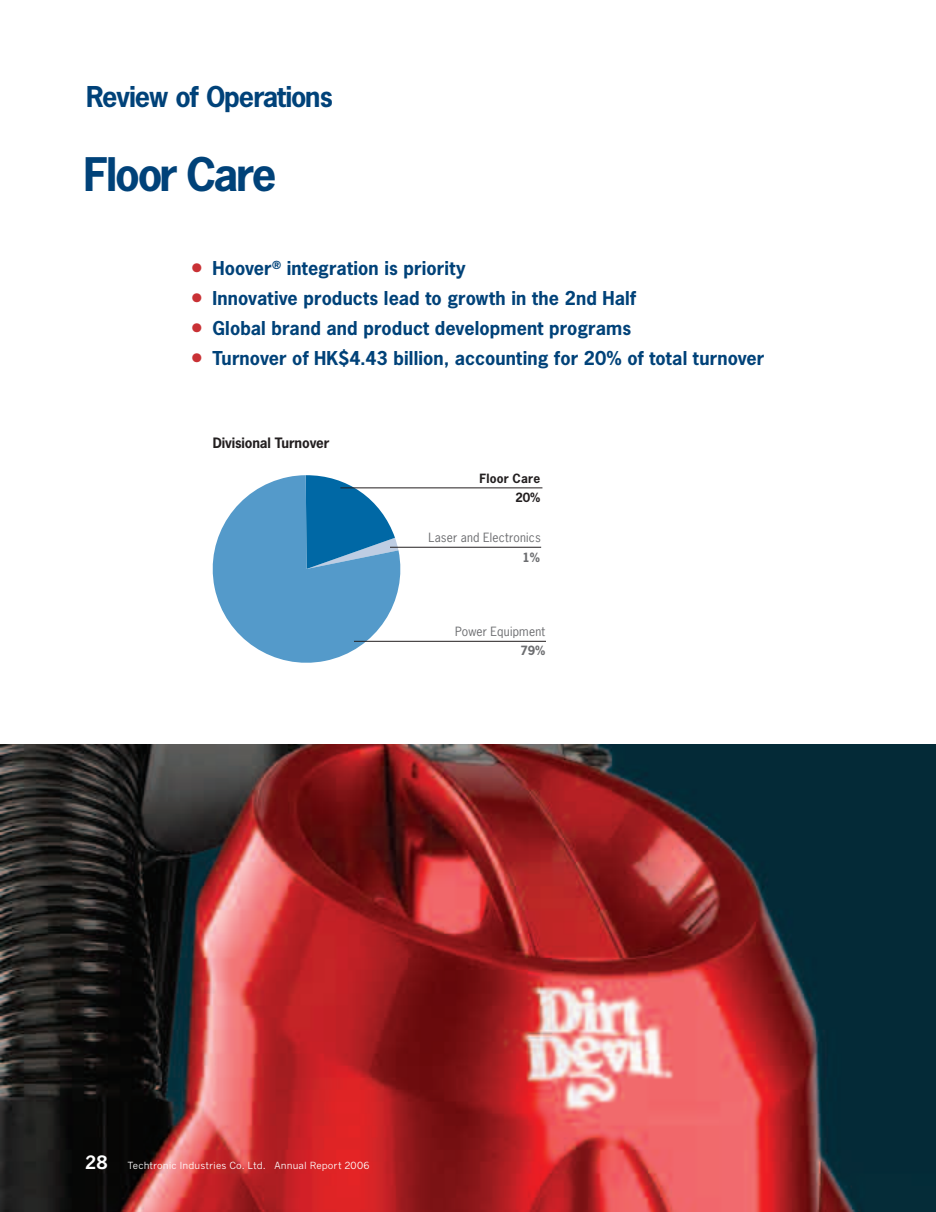
<style>
.page{position:relative;width:936px;height:1212px;background:#fff}
.page>*{position:absolute;margin:0;border:0;box-sizing:border-box;transform-origin:0 0}
.t1{font:700 43.5px "News Gothic Std";letter-spacing:-.05em;color:#004279}
.t2{font:700 27px "News Gothic Std";letter-spacing:-.04em;color:#004279}
.t3{font:700 18px "News Gothic Std";letter-spacing:.005em;color:#004279}
.t4{font:700 13.5px "News Gothic Std";letter-spacing:-.01em;color:#231f20}
.t5{font:12px "News Gothic Std";letter-spacing:.02em;color:#6c6d70}
.t6{font:700 12px "News Gothic Std";letter-spacing:.015em;color:#231f20}
.t7{font:700 12px "News Gothic Std";color:#6c6d70}
.t8{font:9.75px "News Gothic";letter-spacing:.01em;color:#fff}
.s1{font-size:24px;color:#c93135}
.s2{font-weight:700;font-size:18px}
</style>
<div class="page">
<img style="left:935px;top:744px;width:1px;height:468px">
<img style="left:0;top:744px;width:935px;height:468px">
<svg style="left:212px;top:475px;width:197px;height:188px"></svg>
<hr style="left:354px;top:641px;width:192px;height:1px;background:#231f20">
<hr style="left:390px;top:547px;width:151px;height:1px;background:#231f20">
<hr style="left:340px;top:488px;width:202px;height:1px;background:#231f20">
<h2 class="t2" style="left:86px;top:86px;width:248px">Review of Operations</h2>
<h1 class="t1" style="left:83px;top:157px;width:195px">Floor Care</h1>
<p class="t3" style="left:191px;top:261px;width:275px"><span class="s1">•</span> Hoover<sup>®</sup> integration is priority</p>
<p class="t3" style="left:191px;top:291px;width:446px"><span class="s1">•</span> Innovative products lead to growth in the 2nd Half</p>
<p class="t3" style="left:191px;top:321px;width:441px"><span class="s1">•</span> Global brand and product development programs</p>
<p class="t3" style="left:191px;top:351px;width:574px"><span class="s1">•</span> Turnover of HK$4.43 billion, accounting for 20% of total turnover</p>
<p class="t4" style="left:213px;top:437px;width:118px">Divisional Turnover</p>
<p class="t6" style="left:479px;top:474px;width:62px">Floor Care</p>
<p class="t6" style="left:515px;top:493px;width:26px">20%</p>
<p class="t5" style="left:428px;top:532px;width:114px">Laser and Electronics</p>
<p class="t7" style="left:522px;top:553px;width:19px">1%</p>
<p class="t5" style="left:455px;top:627px;width:92px">Power Equipment</p>
<p class="t7" style="left:520px;top:645px;width:26px">79%</p>
<p class="t8" style="left:85px;top:1160px;width:286px"><span class="s2">28</span> Techtronic Industries Co. Ltd. Annual Report 2006</p>
</div>
